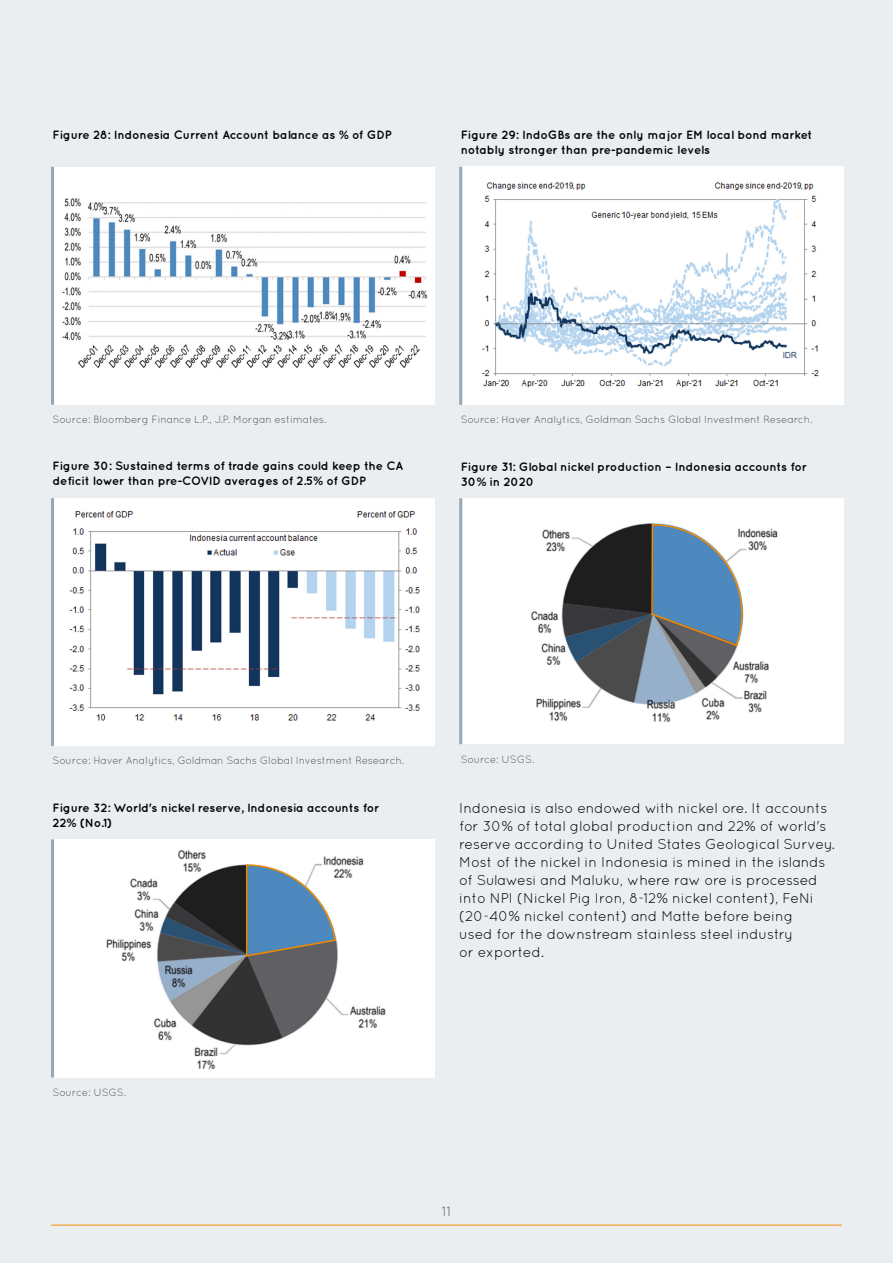
<style>
.page{position:relative;width:893px;height:1263px;background:#eaeef0}
.page>*{position:absolute;margin:0;border:0;box-sizing:border-box;transform-origin:0 0}
.Body{font:14.25px/18px "Quicksand";letter-spacing:-.01em;color:#000}
.t1{font:13.5px "Quicksand";color:#58595b}
.Graph_titles_8_10{font:700 12px/15px "Quicksand";letter-spacing:-.01em;color:#000}
.Footnotes{font:10.5px "Quicksand";letter-spacing:-.015em;color:#58595b}
</style>
<div class="page">
<hr style="left:51px;top:1225px;width:791px;height:1px;background:#f28b00">
<div style="left:53px;top:167px;width:381px;height:238px;background:#fff"></div>
<hr style="left:51px;top:167px;width:3px;height:238px;background:#94a9b3">
<img style="left:62px;top:198px;width:366px;height:170px">
<div style="left:53px;top:498px;width:382px;height:248px;background:#fff"></div>
<hr style="left:51px;top:498px;width:3px;height:248px;background:#94a9b3">
<img style="left:69px;top:511px;width:351px;height:210px">
<div style="left:53px;top:839px;width:382px;height:238px;background:#fff"></div>
<hr style="left:51px;top:839px;width:3px;height:238px;background:#94a9b3">
<img style="left:106px;top:850px;width:280px;height:220px">
<svg style="left:245px;top:863px;width:92px;height:95px"></svg>
<div style="left:461px;top:167px;width:382px;height:238px;background:#fff"></div>
<hr style="left:459px;top:167px;width:3px;height:238px;background:#94a9b3">
<img style="left:481px;top:182px;width:338px;height:206px">
<div style="left:461px;top:498px;width:382px;height:246px;background:#fff"></div>
<hr style="left:459px;top:498px;width:3px;height:246px;background:#94a9b3">
<img style="left:531px;top:523px;width:247px;height:199px">
<svg style="left:650px;top:523px;width:93px;height:124px;background:#7496b4"></svg>
<p class="Graph_titles_8_10" style="left:53px;top:127px;width:341px">Figure 28: Indonesia Current Account balance as % of GDP</p>
<p class="Graph_titles_8_10" style="left:461px;top:127px;width:353px">Figure 29: IndoGBs are the only major EM local bond market notably stronger than pre-pandemic levels</p>
<p class="Footnotes" style="left:53px;top:413px;width:275px">Source: Bloomberg Finance L.P., J.P. Morgan estimates.</p>
<p class="Graph_titles_8_10" style="left:53px;top:458px;width:352px">Figure 30: Sustained terms of trade gains could keep the CA deficit lower than pre-COVID averages of 2.5% of GDP</p>
<p class="Footnotes" style="left:461px;top:414px;width:353px">Source: Haver Analytics, Goldman Sachs Global Investment Research.</p>
<p class="Graph_titles_8_10" style="left:461px;top:458px;width:348px">Figure 31: Global nickel production – Indonesia accounts for<br>30% in 2020</p>
<p class="Footnotes" style="left:53px;top:755px;width:353px">Source: Haver Analytics, Goldman Sachs Global Investment Research.</p>
<p class="Graph_titles_8_10" style="left:53px;top:799px;width:328px">Figure 32: World's nickel reserve, Indonesia accounts for<br>22% (No.1)</p>
<p class="Footnotes" style="left:461px;top:753px;width:75px">Source: USGS.</p>
<p class="Body" style="left:459px;top:799px;width:377px">Indonesia is also endowed with nickel ore. It accounts for 30% of total global production and 22% of world's reserve according to United States Geological Survey.<br>Most of the nickel in Indonesia is mined in the islands of Sulawesi and Maluku, where raw ore is processed into NPI (Nickel Pig Iron, 8-12% nickel content), FeNi (20-40% nickel content) and Matte before being<br>used for the downstream stainless steel industry<br>or exported.</p>
<p class="Footnotes" style="left:53px;top:1086px;width:75px">Source: USGS.</p>
<p class="t1" style="left:442px;top:1204px;width:11px">11</p>
</div>
